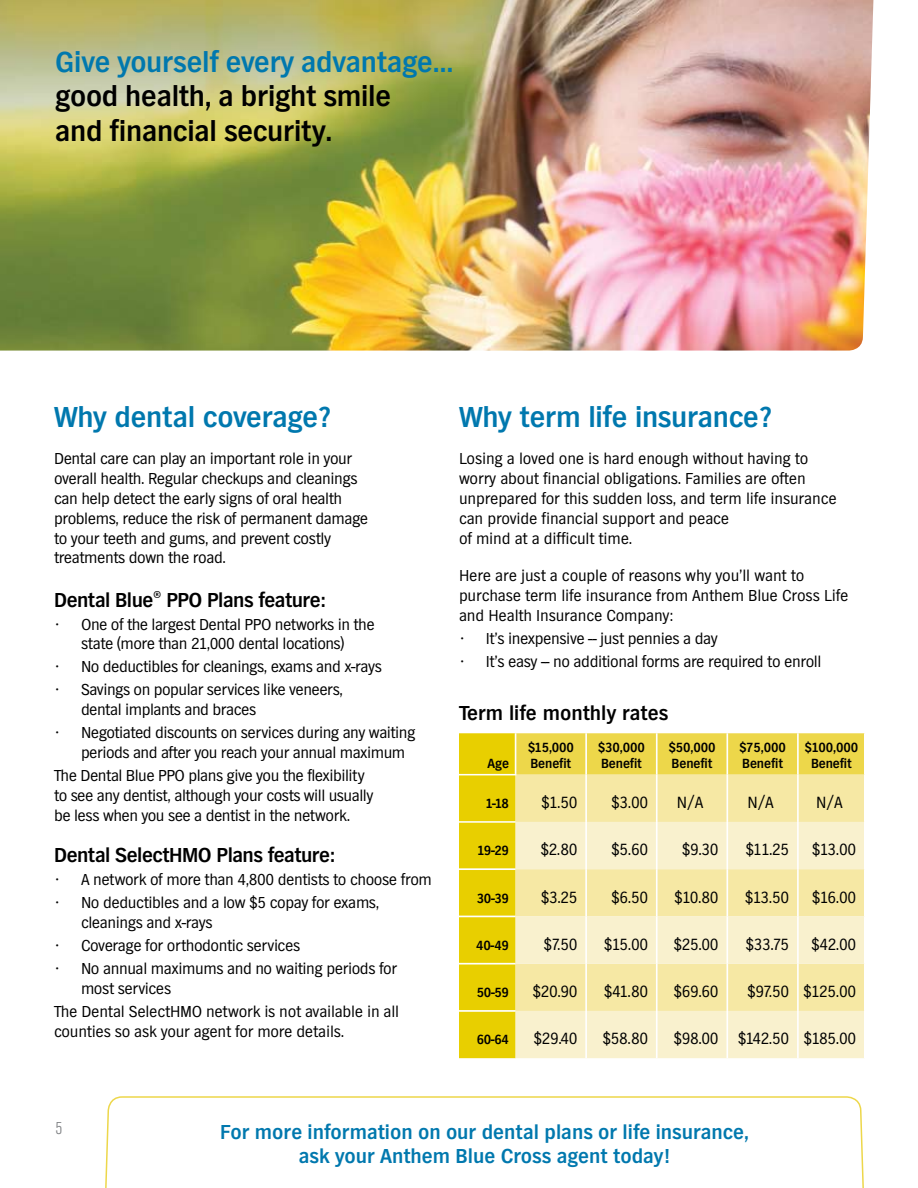
<style>
.page{position:relative;width:918px;height:1188px;background:#fff}
.page>*{position:absolute;margin:0;border:0;box-sizing:border-box;transform-origin:0 0}
.t1{font:700 30px "TV Nord EF";letter-spacing:-.01em;color:#0078ae}
.t2{font:700 30px/34.5px "TV Nord EF";letter-spacing:-.01em;color:#000}
.t3{font:700 21px/24px "TV Nord EF";color:#0078ae;text-align:center}
.t4{font:700 21px "TV Nord EF";letter-spacing:-.025em;color:#000}
.t5{font:700 21px "TV Nord EF";color:#000}
.t6{font:300 18px "TV Nord Cond EF";color:#808285}
.t7{font:16.8px "TV Nord EF";letter-spacing:-.025em;color:#000}
.t8{font:16.5px/19.8px "TV Nord EF";letter-spacing:-.025em;color:#000}
.t9{font:700 13.8px/15.3px "TV Nord EF";letter-spacing:-.01em;color:#000}
</style>
<div class="page">
<img style="left:0;top:0;width:873px;height:351px">
<svg style="left:459px;top:733px;width:405px;height:282px;background:#ead326"></svg>
<div style="left:516px;top:775px;width:348px;height:47px;background:#f6e8a4"></div>
<svg style="left:516px;top:822px;width:348px;height:193px;background:#f7ecb9"></svg>
<hr style="left:585px;top:733px;width:2px;height:42px;background:#fff">
<hr style="left:656px;top:733px;width:2px;height:42px;background:#fff">
<hr style="left:726px;top:733px;width:2px;height:42px;background:#fff">
<hr style="left:585px;top:775px;width:2px;height:47px;background:#fff">
<hr style="left:656px;top:775px;width:2px;height:47px;background:#fff">
<hr style="left:726px;top:775px;width:2px;height:47px;background:#fff">
<hr style="left:585px;top:869px;width:2px;height:47px;background:#fff">
<hr style="left:656px;top:869px;width:2px;height:47px;background:#fff">
<hr style="left:726px;top:869px;width:2px;height:47px;background:#fff">
<hr style="left:585px;top:964px;width:2px;height:47px;background:#fff">
<hr style="left:656px;top:964px;width:2px;height:47px;background:#fff">
<hr style="left:726px;top:964px;width:2px;height:47px;background:#fff">
<hr style="left:585px;top:822px;width:2px;height:47px;background:#fff">
<hr style="left:656px;top:822px;width:2px;height:47px;background:#fff">
<hr style="left:726px;top:822px;width:2px;height:47px;background:#fff">
<hr style="left:585px;top:916px;width:2px;height:48px;background:#fff">
<hr style="left:656px;top:916px;width:2px;height:48px;background:#fff">
<hr style="left:726px;top:916px;width:2px;height:48px;background:#fff">
<hr style="left:585px;top:1011px;width:2px;height:47px;background:#fff">
<hr style="left:656px;top:1011px;width:2px;height:47px;background:#fff">
<hr style="left:726px;top:1011px;width:2px;height:47px;background:#fff">
<hr style="left:459px;top:868px;width:57px;height:2px;background:#fff">
<hr style="left:459px;top:916px;width:57px;height:1px;background:#fff">
<hr style="left:459px;top:963px;width:57px;height:2px;background:#fff">
<hr style="left:459px;top:1010px;width:57px;height:2px;background:#fff">
<hr style="left:515px;top:733px;width:1px;height:41px;background:#fff">
<hr style="left:797px;top:733px;width:2px;height:42px;background:#fff">
<hr style="left:797px;top:775px;width:2px;height:47px;background:#fff">
<hr style="left:797px;top:822px;width:2px;height:47px;background:#fff">
<hr style="left:797px;top:869px;width:2px;height:47px;background:#fff">
<hr style="left:797px;top:916px;width:2px;height:48px;background:#fff">
<hr style="left:797px;top:964px;width:2px;height:47px;background:#fff">
<hr style="left:797px;top:1011px;width:2px;height:47px;background:#fff">
<hr style="left:459px;top:774px;width:57px;height:1px;background:#fff">
<hr style="left:459px;top:821px;width:57px;height:2px;background:#fff">
<svg style="left:105px;top:1015px;width:759px;height:173px"></svg>
<h1 class="t1" style="left:55px;top:45px;width:400px">Give yourself every advantage…</h1>
<h1 class="t2" style="left:55px;top:79px;width:337px">good health, a bright smile and financial security.</h1>
<h1 class="t1" style="left:54px;top:400px;width:278px">Why dental coverage?</h1>
<p class="t8" style="left:54px;top:449px;width:316px">Dental care can play an important role in your overall health. Regular checkups and cleanings can help detect the early signs of oral health problems, reduce the risk of permanent damage to your teeth and gums, and prevent costly treatments down the road.</p>
<p class="t4" style="left:54px;top:588px;width:273px">Dental Blue<sup>®</sup> PPO Plans feature:</p>
<p class="t8" style="left:54px;top:614px;width:322px;text-align:center">• One of the largest Dental PPO networks in the state (more than 21,000 dental locations)</p>
<p class="t8" style="left:54px;top:657px;width:329px">• No deductibles for cleanings, exams and x-rays</p>
<p class="t8" style="left:81px;top:680px;width:263px;text-indent:-27px">• Savings on popular services like veneers, dental implants and braces</p>
<p class="t8" style="left:81px;top:723px;width:336px;text-indent:-27px">• Negotiated discounts on services during any waiting periods and after you reach your annual maximum</p>
<p class="t8" style="left:54px;top:766px;width:321px">The Dental Blue PPO plans give you the flexibility to see any dentist, although your costs will usually be less when you see a dentist in the network.</p>
<p class="t4" style="left:54px;top:843px;width:282px">Dental SelectHMO Plans feature:</p>
<p class="t8" style="left:54px;top:870px;width:380px">• A network of more than 4,800 dentists to choose from</p>
<p class="t8" style="left:81px;top:893px;width:300px;text-indent:-27px">• No deductibles and a low $5 copay for exams, cleanings and x-rays</p>
<p class="t8" style="left:54px;top:935px;width:248px">• Coverage for orthodontic services</p>
<p class="t8" style="left:81px;top:958px;width:318px;text-indent:-27px">• No annual maximums and no waiting periods for most services</p>
<p class="t8" style="left:54px;top:1001px;width:347px">The Dental SelectHMO network is not available in all counties so ask your agent for more details.</p>
<h1 class="t1" style="left:459px;top:400px;width:314px">Why term life insurance?</h1>
<p class="t8" style="left:459px;top:449px;width:379px">Losing a loved one is hard enough without having to worry about financial obligations. Families are often unprepared for this sudden loss, and term life insurance can provide financial support and peace<br>of mind at a difficult time.</p>
<p class="t8" style="left:459px;top:566px;width:391px">Here are just a couple of reasons why you’ll want to purchase term life insurance from Anthem Blue Cross Life and Health Insurance Company:</p>
<p class="t8" style="left:459px;top:628px;width:260px">• It’s inexpensive -- just pennies a day</p>
<p class="t8" style="left:459px;top:652px;width:364px">• It’s easy -- no additional forms are required to enroll</p>
<p class="t5" style="left:459px;top:701px;width:211px">Term life monthly rates</p>
<p class="t9" style="left:487px;top:756px;width:23px">Age</p>
<p class="t9" style="left:528px;top:740px;width:48px">$15,000<br>Benefit</p>
<p class="t9" style="left:598px;top:740px;width:49px">$30,000<br>Benefit</p>
<p class="t9" style="left:669px;top:740px;width:49px">$50,000<br>Benefit</p>
<p class="t9" style="left:739px;top:740px;width:48px">$75,000<br>Benefit</p>
<p class="t9" style="left:805px;top:740px;width:55px;text-align:center">$100,000<br>Benefit</p>
<p class="t9" style="left:486px;top:796px;width:25px">1-18</p>
<p class="t7" style="left:541px;top:793px;width:38px">$1.50</p>
<p class="t7" style="left:611px;top:793px;width:38px">$3.00</p>
<p class="t7" style="left:677px;top:793px;width:28px">N/A</p>
<p class="t7" style="left:747px;top:793px;width:28px">N/A</p>
<p class="t7" style="left:816px;top:793px;width:28px">N/A</p>
<p class="t9" style="left:477px;top:843px;width:34px">19-29</p>
<p class="t7" style="left:540px;top:841px;width:39px">$2.80</p>
<p class="t7" style="left:611px;top:841px;width:38px">$5.60</p>
<p class="t7" style="left:682px;top:841px;width:38px">$9.30</p>
<p class="t7" style="left:745px;top:841px;width:45px">$11.25</p>
<p class="t7" style="left:812px;top:841px;width:46px">$13.00</p>
<p class="t9" style="left:477px;top:890px;width:34px">30-39</p>
<p class="t7" style="left:541px;top:888px;width:38px">$3.25</p>
<p class="t7" style="left:611px;top:888px;width:38px">$6.50</p>
<p class="t7" style="left:674px;top:888px;width:46px">$10.80</p>
<p class="t7" style="left:745px;top:888px;width:46px">$13.50</p>
<p class="t7" style="left:812px;top:888px;width:46px">$16.00</p>
<p class="t9" style="left:476px;top:938px;width:34px">40-49</p>
<p class="t7" style="left:544px;top:935px;width:35px">$7.50</p>
<p class="t7" style="left:604px;top:935px;width:46px">$15.00</p>
<p class="t7" style="left:674px;top:935px;width:47px">$25.00</p>
<p class="t7" style="left:746px;top:935px;width:45px">$33.75</p>
<p class="t7" style="left:811px;top:935px;width:46px">$42.00</p>
<p class="t9" style="left:477px;top:985px;width:34px">50-59</p>
<p class="t7" style="left:532px;top:982px;width:47px">$20.90</p>
<p class="t7" style="left:604px;top:982px;width:46px">$41.80</p>
<p class="t7" style="left:674px;top:982px;width:47px">$69.60</p>
<p class="t7" style="left:747px;top:982px;width:110px">$97.50 $125.00</p>
<p class="t9" style="left:477px;top:1032px;width:34px">60-64</p>
<p class="t7" style="left:533px;top:1030px;width:46px">$29.40</p>
<p class="t7" style="left:603px;top:1030px;width:47px">$58.80</p>
<p class="t7" style="left:674px;top:1030px;width:184px">$98.00 $142.50 $185.00</p>
<p class="t6" style="left:55px;top:1119px;width:9px">5</p>
<p class="t3" style="left:220px;top:1120px;width:530px">For more information on our dental plans or life insurance, ask your Anthem Blue Cross agent today!</p>
</div>
